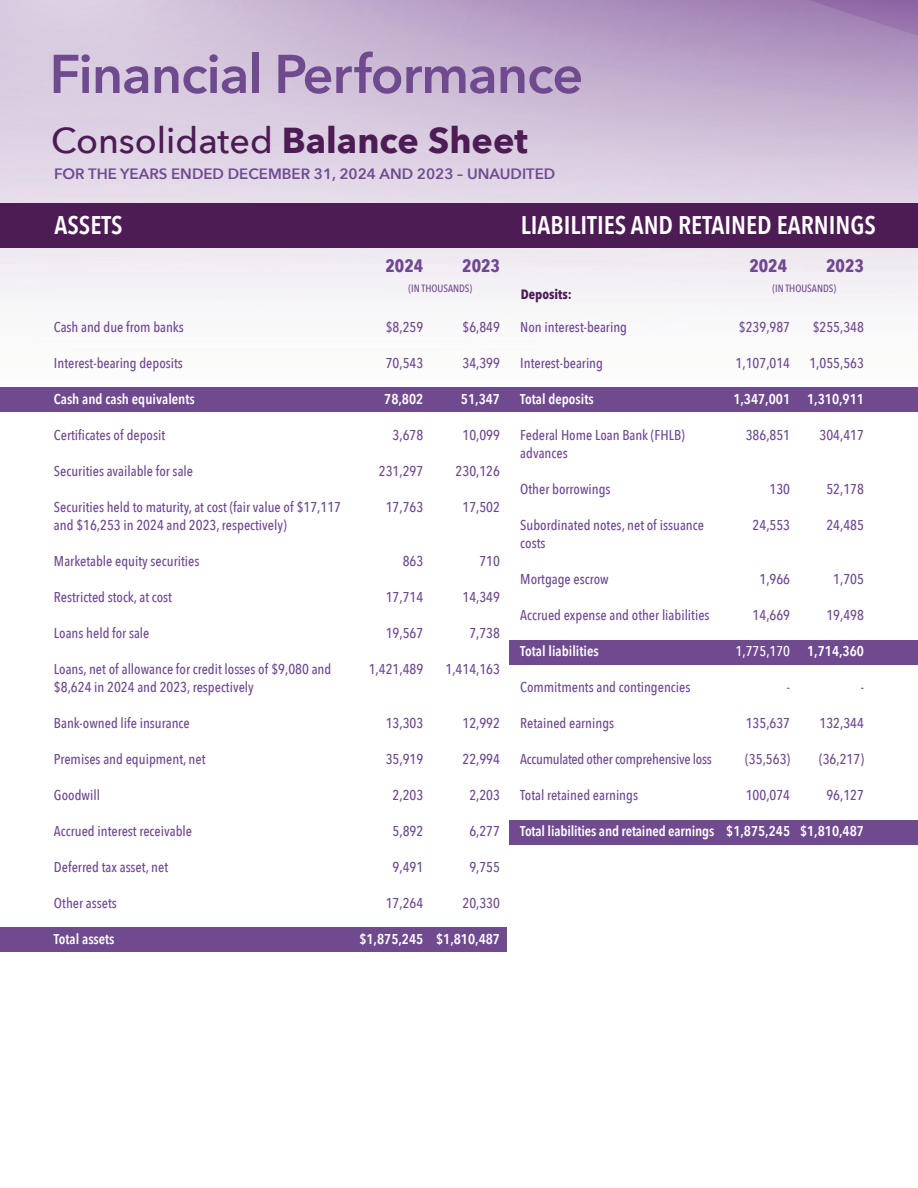
<style>
.page{position:relative;width:918px;height:1188px;background:#fff}
.page>*{position:absolute;margin:0;border:0;box-sizing:border-box;transform-origin:0 0}
.t1{font:600 54px "Avenir Next";letter-spacing:-.02em;color:#704a8f}
.t2{font:500 36px "Avenir Next";color:#4d1c54}
.t3{font:600 25.5px "Avenir Next Condensed";color:#fff}
.t4{font:700 18px "Avenir Next Condensed";color:#6f4890}
.t5{font:600 15px "Avenir Next";color:#704a8f}
.t6{font:500 14.25px/18px "Avenir Next Condensed";color:#6f4890}
.t7{font:600 14.25px "Avenir Next Condensed";color:#fff}
.t8{font:500 14.25px "Avenir Next Condensed";letter-spacing:-.02em;color:#6f4890}
.t9{font:500 14.25px "Avenir Next Condensed";color:#fff}
.t10{font:700 13.5px "Avenir Next Condensed";color:#4b1c55}
.t11{font:500 10.5px "Avenir Next Condensed";color:#6f4890}
.s1{font-weight:700}
</style>
<div class="page">
<img style="left:0;top:0;width:918px;height:952px">
<div style="left:1px;top:388px;width:917px;height:24px;background:#704a8f"></div>
<div style="left:1px;top:927px;width:506px;height:24px;background:#704a8f"></div>
<div style="left:510px;top:640px;width:408px;height:24px;background:#704a8f"></div>
<div style="left:510px;top:820px;width:408px;height:25px;background:#704a8f"></div>
<div style="left:1px;top:203px;width:917px;height:45px;background:#4d1c54"></div>
<svg style="left:917px;top:459px;width:1px;height:24px"></svg>
<svg style="left:917px;top:747px;width:1px;height:25px"></svg>
<p class="t1" style="left:50px;top:28px;width:535px">Financial Performance</p>
<p class="t2" style="left:51px;top:110px;width:478px">Consolidated <span class="s1">Balance Sheet</span></p>
<p class="t5" style="left:54px;top:161px;width:503px">FOR THE YEARS ENDED DECEMBER 31, 2024 AND 2023 – UNAUDITED</p>
<p class="t3" style="left:55px;top:203px;width:70px">ASSETS</p>
<p class="t3" style="left:521px;top:203px;width:357px">LIABILITIES AND RETAINED EARNINGS</p>
<p class="t6" style="left:54px;top:318px;width:131px">Cash and due from banks</p>
<p class="t6" style="left:54px;top:354px;width:130px">Interest-bearing deposits</p>
<p class="t7" style="left:54px;top:387px;width:142px">Cash and cash equivalents</p>
<p class="t6" style="left:54px;top:426px;width:113px">Certificates of deposit</p>
<p class="t6" style="left:54px;top:462px;width:141px">Securities available for sale</p>
<p class="t6" style="left:54px;top:498px;width:289px">Securities held to maturity, at cost (fair value of $17,117 and $16,253 in 2024 and 2023, respectively)</p>
<p class="t6" style="left:54px;top:552px;width:147px">Marketable equity securities</p>
<p class="t6" style="left:54px;top:588px;width:120px">Restricted stock, at cost</p>
<p class="t6" style="left:54px;top:624px;width:97px">Loans held for sale</p>
<p class="t6" style="left:54px;top:660px;width:279px">Loans, net of allowance for credit losses of $9,080 and $8,624 in 2024 and 2023, respectively</p>
<p class="t6" style="left:54px;top:714px;width:137px">Bank-owned life insurance</p>
<p class="t6" style="left:54px;top:750px;width:153px">Premises and equipment, net</p>
<p class="t6" style="left:54px;top:786px;width:47px">Goodwill</p>
<p class="t6" style="left:54px;top:822px;width:140px">Accrued interest receivable</p>
<p class="t6" style="left:54px;top:858px;width:116px">Deferred tax asset, net</p>
<p class="t6" style="left:54px;top:894px;width:64px">Other assets</p>
<p class="t7" style="left:54px;top:927px;width:62px">Total assets</p>
<p class="t4" style="left:386px;top:255px;width:39px">2024</p>
<p class="t4" style="left:462px;top:255px;width:39px">2023</p>
<p class="t4" style="left:749px;top:255px;width:39px">2024</p>
<p class="t4" style="left:826px;top:255px;width:39px">2023</p>
<p class="t11" style="left:409px;top:282px;width:65px">(IN THOUSANDS)</p>
<p class="t11" style="left:772px;top:282px;width:65px">(IN THOUSANDS)</p>
<p class="t10" style="left:521px;top:286px;width:52px">Deposits:</p>
<p class="t6" style="left:386px;top:318px;width:39px">$8,259</p>
<p class="t6" style="left:386px;top:354px;width:39px">70,543</p>
<p class="t7" style="left:384px;top:387px;width:41px">78,802</p>
<p class="t6" style="left:393px;top:426px;width:32px">3,678</p>
<p class="t6" style="left:379px;top:462px;width:46px">231,297</p>
<p class="t6" style="left:386px;top:498px;width:39px">17,763</p>
<p class="t6" style="left:403px;top:552px;width:22px">863</p>
<p class="t6" style="left:386px;top:588px;width:39px">17,714</p>
<p class="t6" style="left:386px;top:624px;width:39px">19,567</p>
<p class="t6" style="left:369px;top:660px;width:56px">1,421,489</p>
<p class="t6" style="left:462px;top:318px;width:39px">$6,849</p>
<p class="t6" style="left:462px;top:354px;width:39px">34,399</p>
<p class="t7" style="left:461px;top:387px;width:41px">51,347</p>
<p class="t6" style="left:462px;top:426px;width:39px">10,099</p>
<p class="t6" style="left:456px;top:462px;width:46px">230,126</p>
<p class="t6" style="left:462px;top:498px;width:39px">17,502</p>
<p class="t6" style="left:479px;top:552px;width:22px">710</p>
<p class="t6" style="left:462px;top:588px;width:39px">14,349</p>
<p class="t6" style="left:469px;top:624px;width:32px">7,738</p>
<p class="t6" style="left:445px;top:660px;width:56px">1,414,163</p>
<p class="t6" style="left:386px;top:714px;width:39px">13,303</p>
<p class="t6" style="left:386px;top:750px;width:39px">35,919</p>
<p class="t6" style="left:393px;top:786px;width:32px">2,203</p>
<p class="t6" style="left:393px;top:822px;width:32px">5,892</p>
<p class="t6" style="left:393px;top:858px;width:32px">9,491</p>
<p class="t6" style="left:386px;top:894px;width:39px">17,264</p>
<p class="t7" style="left:359px;top:927px;width:65px">$1,875,245</p>
<p class="t6" style="left:462px;top:714px;width:39px">12,992</p>
<p class="t6" style="left:462px;top:750px;width:39px">22,994</p>
<p class="t6" style="left:469px;top:786px;width:32px">2,203</p>
<p class="t6" style="left:469px;top:822px;width:32px">6,277</p>
<p class="t6" style="left:469px;top:858px;width:32px">9,755</p>
<p class="t6" style="left:462px;top:894px;width:39px">20,330</p>
<p class="t7" style="left:436px;top:927px;width:65px">$1,810,487</p>
<p class="t6" style="left:520px;top:318px;width:108px">Non interest-bearing</p>
<p class="t6" style="left:520px;top:354px;width:84px">Interest-bearing</p>
<p class="t7" style="left:520px;top:387px;width:75px">Total deposits</p>
<p class="t6" style="left:520px;top:426px;width:166px">Federal Home Loan Bank (FHLB) advances</p>
<p class="t6" style="left:520px;top:480px;width:92px">Other borrowings</p>
<p class="t6" style="left:520px;top:516px;width:185px">Subordinated notes, net of issuance costs</p>
<p class="t6" style="left:520px;top:570px;width:90px">Mortgage escrow</p>
<p class="t6" style="left:520px;top:606px;width:191px">Accrued expense and other liabilities</p>
<p class="t7" style="left:520px;top:639px;width:80px">Total liabilities</p>
<p class="t6" style="left:520px;top:678px;width:172px">Commitments and contingencies</p>
<p class="t6" style="left:520px;top:714px;width:95px">Retained earnings</p>
<p class="t8" style="left:520px;top:750px;width:193px">Accumulated other comprehensive loss</p>
<p class="t6" style="left:520px;top:786px;width:119px">Total retained earnings</p>
<p class="t7" style="left:520px;top:819px;width:196px">Total liabilities and retained earnings</p>
<p class="t6" style="left:739px;top:318px;width:53px">$239,987</p>
<p class="t6" style="left:736px;top:354px;width:56px">1,107,014</p>
<p class="t7" style="left:733px;top:387px;width:58px">1,347,001</p>
<p class="t6" style="left:746px;top:426px;width:46px">386,851</p>
<p class="t6" style="left:770px;top:480px;width:22px">130</p>
<p class="t6" style="left:753px;top:516px;width:39px">24,553</p>
<p class="t6" style="left:813px;top:318px;width:53px">$255,348</p>
<p class="t6" style="left:809px;top:354px;width:56px">1,055,563</p>
<p class="t7" style="left:807px;top:387px;width:58px">1,310,911</p>
<p class="t6" style="left:820px;top:426px;width:46px">304,417</p>
<p class="t6" style="left:826px;top:480px;width:39px">52,178</p>
<p class="t6" style="left:826px;top:516px;width:39px">24,485</p>
<p class="t6" style="left:759px;top:570px;width:32px">1,966</p>
<p class="t6" style="left:753px;top:606px;width:39px">14,669</p>
<p class="t9" style="left:736px;top:643px;width:56px">1,775,170</p>
<p class="t6" style="left:787px;top:678px;width:5px">-</p>
<p class="t6" style="left:746px;top:714px;width:46px">135,637</p>
<p class="t6" style="left:745px;top:750px;width:46px">(35,563)</p>
<p class="t6" style="left:746px;top:786px;width:46px">100,074</p>
<p class="t7" style="left:726px;top:819px;width:65px">$1,875,245</p>
<p class="t6" style="left:833px;top:570px;width:32px">1,705</p>
<p class="t6" style="left:826px;top:606px;width:39px">19,498</p>
<p class="t7" style="left:807px;top:639px;width:58px">1,714,360</p>
<p class="t6" style="left:861px;top:678px;width:5px">-</p>
<p class="t6" style="left:820px;top:714px;width:46px">132,344</p>
<p class="t6" style="left:819px;top:750px;width:46px">(36,217)</p>
<p class="t6" style="left:826px;top:786px;width:39px">96,127</p>
<p class="t7" style="left:800px;top:819px;width:65px">$1,810,487</p>
</div>
